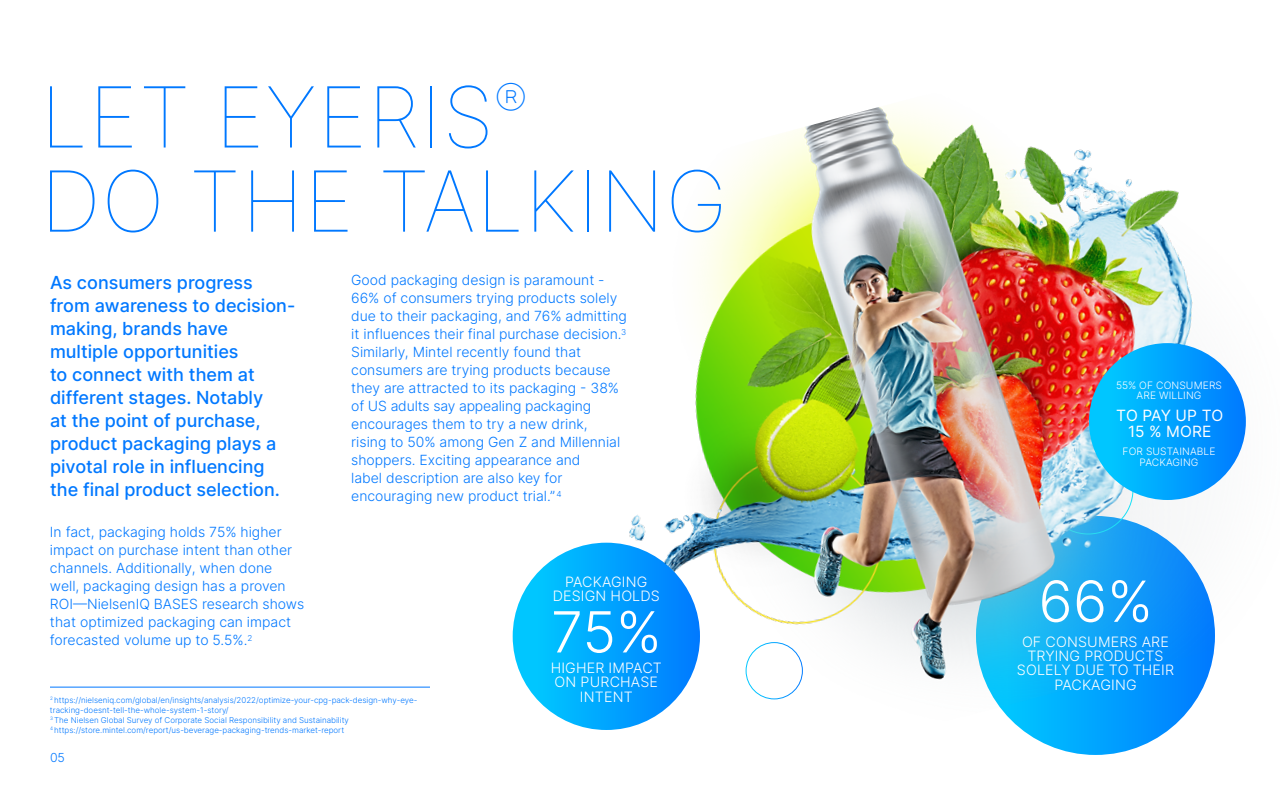
<style>
.page{position:relative;width:1280px;height:800px;background:#fff}
.page>*{position:absolute;margin:0;border:0;box-sizing:border-box;transform-origin:0 0}
.t1{font:100 84.1px/84.1px "Inter";letter-spacing:.01em;color:#0078ff}
.t2{font:300 56.7px "Inter";color:#fff}
.t3{font:500 18px/23px "Inter";color:#0078ff}
.t4{font:15.5px/15.5px "Inter";color:#fff;text-align:center}
.t5{font:300 14.3px/14.3px "Inter";letter-spacing:.01em;color:#fff;text-align:center}
.t6{font:300 14px/18px "Inter";color:#0078ff}
.t7{font:300 12.4px "Inter";color:#0078ff}
.t8{font:300 10.2px/10.2px "Inter";letter-spacing:.01em;color:#fff;text-align:center}
.t9{font:300 8px/10px "Inter";color:#0078ff}
</style>
<div class="page">
<img style="left:512px;top:107px;width:734px;height:648px">
<hr style="left:50px;top:687px;width:380px;height:1px;background:#0078ff">
<div style="left:513px;top:543px;width:187px;height:187px;background:linear-gradient(to right,#00cfff,#017bff);border-radius:94px"></div>
<div style="left:1089px;top:343px;width:157px;height:157px;background:linear-gradient(to right,#00cefe,#027bff);border-radius:78px"></div>
<h1 class="t1" style="left:40px;top:73px;width:689px">LET EYERIS<sup>®<br></sup>DO THE TALKING</h1>
<p class="t3" style="left:50px;top:271px;width:247px">As consumers progress from awareness to decision&shy;making, brands have multiple opportunities<br>to connect with them at different stages. Notably<br>at the point of purchase, product packaging plays a pivotal role in influencing the final product selection.</p>
<p class="t6" style="left:50px;top:523px;width:256px">In fact, packaging holds 75% higher impact on purchase intent than other channels. Additionally, when done well, packaging design has a proven ROI—NielsenIQ BASES research shows that optimized packaging can impact forecasted volume up to 5.5%.<sup>2</sup></p>
<p class="t6" style="left:351px;top:271px;width:277px">Good packaging design is paramount - 66% of consumers trying products solely due to their packaging, and 76% admitting it influences their final purchase decision.<sup>3<br></sup>Similarly, Mintel recently found that consumers are trying products because they are attracted to its packaging - 38% of US adults say appealing packaging encourages them to try a new drink,<br>rising to 50% among Gen Z and Millennial shoppers. Exciting appearance and<br>label description are also key for encouraging new product trial.” <sup>4</sup></p>
<p class="t5" style="left:553px;top:574px;width:109px">PACKAGING<br>DESIGN HOLDS</p>
<h2 class="t2" style="left:551px;top:591px;width:112px">75%</h2>
<p class="t9" style="left:50px;top:695px;width:369px"><sup>2</sup> https://nielseniq.com/global/en/insights/analysis/2022/optimize-your-cpg-pack-design-why-eye&shy;tracking-doesnt-tell-the-whole-system-1-story/<br><sup>3</sup> The Nielsen Global Survey of Corporate Social Responsibility and Sustainability<br><sup>4</sup> https://store.mintel.com/report/us-beverage-packaging-trends-market-report</p>
<p class="t7" style="left:50px;top:749px;width:17px">05</p>
<p class="t5" style="left:551px;top:660px;width:113px">HIGHER IMPACT<br>ON PURCHASE<br>INTENT</p>
<p class="t8" style="left:1116px;top:380px;width:107px">55% OF CONSUMERS<br>ARE WILLING</p>
<p class="t4" style="left:1116px;top:407px;width:108px">TO PAY UP TO<br>15 % MORE</p>
<p class="t8" style="left:1123px;top:446px;width:94px">FOR SUSTAINABLE<br>PACKAGING</p>
<h2 class="t2" style="left:1038px;top:560px;width:116px">66%</h2>
<p class="t5" style="left:1017px;top:634px;width:159px">OF CONSUMERS ARE<br>TRYING PRODUCTS<br>SOLELY DUE TO THEIR<br>PACKAGING</p>
</div>
